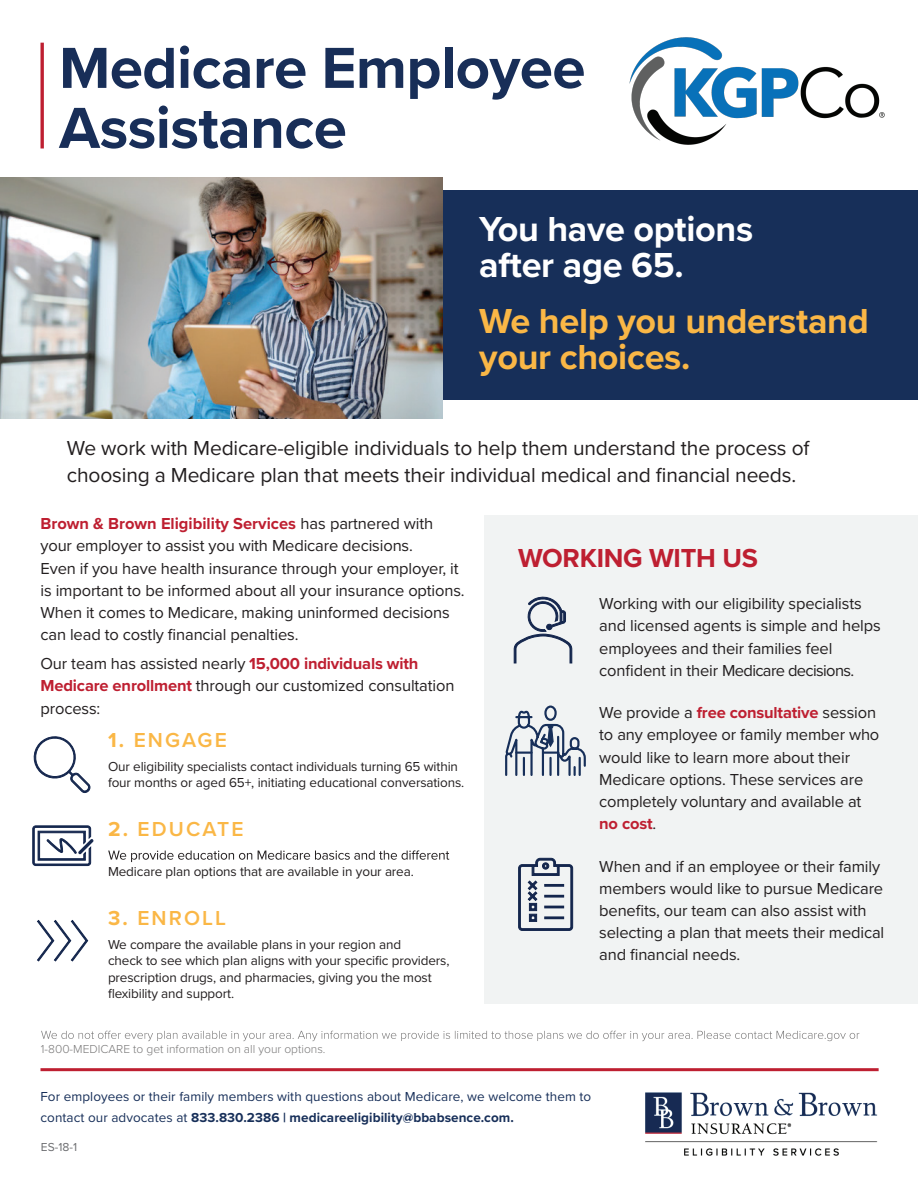
<style>
.page{position:relative;width:918px;height:1188px;background:#fff}
.page>*{position:absolute;margin:0;border:0;box-sizing:border-box;transform-origin:0 0}
.t1{font:700 60px/60px "Proxima Nova";letter-spacing:-.01em;color:#182e58}
.t2{font:700 36px/36px "Proxima Nova";letter-spacing:-.01em;color:#fab746}
.t3{font:700 36px/36px "Proxima Nova";letter-spacing:-.01em;color:#fff}
.t4{font:700 27px "Proxima Nova";letter-spacing:-.01em;color:#be1f31}
.t5{font:21px/27px "Proxima Nova";letter-spacing:-.01em;color:#231f20}
.t6{font:600 21px "Proxima Nova";letter-spacing:.1em;color:#fab746}
.t7{font:16.5px/22.2px "Proxima Nova";letter-spacing:-.01em;color:#231f20}
.t8{font:13.5px/16.5px "Proxima Nova";letter-spacing:-.01em;color:#231f20}
.t9{font:13.5px/21px "Proxima Nova";letter-spacing:.005em;color:#172f59}
.t10{font:300 12px "Proxima Nova";color:#797878}
.t11{font:12px "Proxima Nova";color:#6c6d70}
.s1{font-weight:700;color:#be1f31}
.s2{font-weight:700}
</style>
<div class="page">
<div style="left:0;top:190px;width:918px;height:210px;background:#172f59"></div>
<svg style="left:108px;top:850px;width:341px;height:12px"></svg>
<svg style="left:33px;top:736px;width:57px;height:57px"></svg>
<svg style="left:32px;top:825px;width:62px;height:41px"></svg>
<svg style="left:37px;top:920px;width:52px;height:42px"></svg>
<img style="left:0;top:177px;width:443px;height:241px">
<svg style="left:40px;top:43px;width:4px;height:105px"></svg>
<img style="left:645px;top:1093px;width:232px;height:63px">
<hr style="left:40px;top:1068px;width:839px;height:3px;background:#be1f31">
<div style="left:485px;top:515px;width:433px;height:488px;background:#f1f3f3"></div>
<svg style="left:505px;top:705px;width:81px;height:71px"></svg>
<svg style="left:513px;top:596px;width:60px;height:68px"></svg>
<svg style="left:518px;top:857px;width:56px;height:74px"></svg>
<svg style="left:41px;top:1031px;width:818px;height:10px"></svg>
<img style="left:629px;top:37px;width:256px;height:108px">
<h1 class="t1" style="left:59px;top:37px;width:528px">Medicare Employee<br>Assistance</h1>
<h2 class="t3" style="left:479px;top:210px;width:276px">You have options after age 65.</h2>
<h2 class="t2" style="left:479px;top:302px;width:391px">We help you understand your choices.</h2>
<p class="t5" style="left:67px;top:434px;width:744px">We work with Medicare-eligible individuals to help them understand the process of choosing a Medicare plan that meets their individual medical and financial needs.</p>
<p class="t7" style="left:40px;top:512px;width:426px"><span class="s1">Brown &amp; Brown Eligibility Services</span> has partnered with your employer to assist you with Medicare decisions.<br>Even if you have health insurance through your employer, it is important to be informed about all your insurance options.<br>When it comes to Medicare, making uninformed decisions can lead to costly financial penalties.</p>
<p class="t7" style="left:41px;top:652px;width:415px">Our team has assisted nearly <span class="s1">15,000 individuals with<br>Medicare enrollment</span> through our customized consultation process:</p>
<p class="t6" style="left:108px;top:725px;width:120px"><span class="s2">1.</span> ENGAGE</p>
<p class="t8" style="left:108px;top:757px;width:358px">Our eligibility specialists contact individuals turning 65 within four months or aged 65+, initiating educational conversations.</p>
<p class="t6" style="left:108px;top:814px;width:137px"><span class="s2">2.</span> EDUCATE</p>
<p class="t8" style="left:108px;top:863px;width:307px">Medicare plan options that are available in your area.</p>
<p class="t6" style="left:108px;top:903px;width:120px"><span class="s2">3.</span> ENROLL</p>
<p class="t8" style="left:108px;top:935px;width:343px">We compare the available plans in your region and<br>check to see which plan aligns with your specific providers, prescription drugs, and pharmacies, giving you the most flexibility and support.</p>
<p class="t10" style="left:41px;top:1040px;width:286px">1-800-MEDICARE to get information on all your options.</p>
<h3 class="t4" style="left:518px;top:538px;width:241px">WORKING WITH US</h3>
<p class="t7" style="left:599px;top:592px;width:283px">Working with our eligibility specialists and licensed agents is simple and helps employees and their families feel confident in their Medicare decisions.</p>
<p class="t7" style="left:599px;top:701px;width:282px">We provide a <span class="s1">free consultative</span> session to any employee or family member who would like to learn more about their<br>Medicare options. These services are completely voluntary and available at <span class="s1">no cost</span>.</p>
<p class="t7" style="left:599px;top:854px;width:287px">When and if an employee or their family members would like to pursue Medicare benefits, our team can also assist with selecting a plan that meets their medical and financial needs.</p>
<p class="t9" style="left:40px;top:1086px;width:552px">For employees or their family members with questions about Medicare, we welcome them to contact our advocates at <span class="s2">833.830.2386 | medicareeligibility@bbabsence.com.</span></p>
<p class="t11" style="left:41px;top:1139px;width:38px">ES-18-1</p>
</div>
